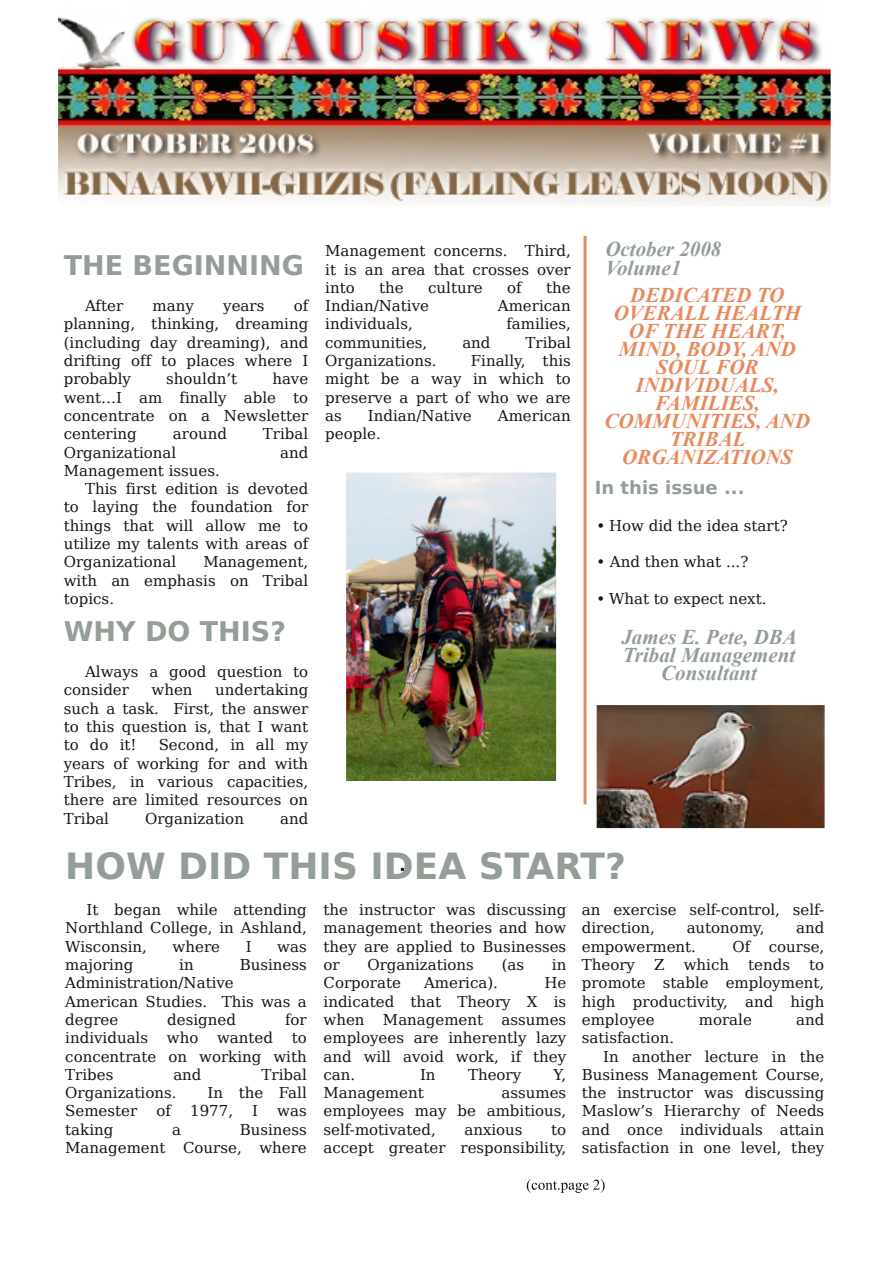
<style>
.page{position:relative;width:893px;height:1263px;background:#fff}
.page>*{position:absolute;margin:0;border:0;box-sizing:border-box;transform-origin:0 0}
.t1{font:700 36px "Bitstream Vera Sans";color:#939e97}
.t2{font:700 27px "Bitstream Vera Sans";color:#939e97}
.t3{font:italic 700 21px/18px "Times New Roman";color:#e68b5e;text-align:center}
.t4{font:italic 700 21px/18px "Times New Roman";color:#939e97;text-align:center}
.t5{font:700 18px "Bitstream Vera Sans";color:#939e97}
.t6{font:15px/18.3px "Bitstream Vera Serif";color:#161413;text-align:justify}
</style>
<div class="page">
<hr style="left:584px;top:236px;width:3px;height:568px;background:#e68b5e">
<svg style="left:527px;top:1179px;width:78px;height:14px"></svg>
<img style="left:58px;top:16px;width:773px;height:190px">
<img style="left:346px;top:472px;width:210px;height:309px">
<img style="left:597px;top:705px;width:228px;height:123px">
<h3 class="t4" style="left:605px;top:240px;width:118px">October 2008</h3>
<p class="t6" style="left:325px;top:242px;width:247px">Management concerns. Third, it is an area that crosses over into</p>
<h2 class="t2" style="left:64px;top:249px;width:242px">THE BEGINNING</h2>
<h3 class="t4" style="left:605px;top:258px;width:77px">Volume1</h3>
<p class="t6" style="left:85px;top:297px;width:40px">After</p>
<p class="t6" style="left:153px;top:297px;width:43px">many</p>
<p class="t6" style="left:223px;top:297px;width:43px">years</p>
<p class="t6" style="left:379px;top:278px;width:26px">the</p>
<p class="t6" style="left:428px;top:278px;width:56px">culture</p>
<p class="t6" style="left:507px;top:278px;width:16px">of</p>
<p class="t6" style="left:546px;top:278px;width:26px">the</p>
<p class="t6" style="left:325px;top:297px;width:105px">Indian/Native</p>
<p class="t6" style="left:498px;top:297px;width:74px">American</p>
<p class="t6" style="left:325px;top:315px;width:89px">individuals,</p>
<p class="t6" style="left:506px;top:315px;width:66px">families,</p>
<p class="t6" style="left:325px;top:333px;width:104px">communities,</p>
<p class="t6" style="left:462px;top:333px;width:30px">and</p>
<p class="t6" style="left:525px;top:333px;width:47px">Tribal</p>
<p class="t6" style="left:325px;top:352px;width:113px">Organizations.</p>
<h3 class="t3" style="left:604px;top:286px;width:207px">DEDICATED TO<br>OVERALL HEALTH<br>OF THE HEART,<br>MIND, BODY, AND<br>SOUL FOR<br>INDIVIDUALS,<br>FAMILIES,<br>COMMUNITIES, AND<br>TRIBAL<br>ORGANIZATIONS</h3>
<p class="t6" style="left:64px;top:297px;width:246px;text-indent:230px">of planning, thinking, dreaming (including day dreaming), and drifting off to places where I probably</p>
<p class="t6" style="left:325px;top:352px;width:247px;text-indent:146px">Finally, this might be a way in which to preserve a part of who we are as</p>
<p class="t6" style="left:64px;top:370px;width:246px;text-indent:209px">have went…I am finally able to concentrate on a Newsletter centering</p>
<p class="t6" style="left:166px;top:370px;width:72px">shouldn’t</p>
<p class="t6" style="left:368px;top:407px;width:105px">Indian/Native</p>
<p class="t6" style="left:498px;top:407px;width:74px">American</p>
<p class="t6" style="left:325px;top:425px;width:57px">people.</p>
<p class="t6" style="left:173px;top:425px;width:56px">around</p>
<p class="t6" style="left:263px;top:425px;width:47px">Tribal</p>
<p class="t6" style="left:64px;top:443px;width:114px">Organizational</p>
<p class="t6" style="left:280px;top:443px;width:30px">and</p>
<p class="t6" style="left:64px;top:461px;width:158px">Management issues.</p>
<p class="t6" style="left:85px;top:480px;width:225px">This first edition is devoted</p>
<p class="t6" style="left:64px;top:498px;width:246px">to laying the foundation for</p>
<p class="t6" style="left:64px;top:516px;width:246px">things that will allow me to</p>
<p class="t6" style="left:64px;top:535px;width:246px">utilize my talents with areas of</p>
<p class="t6" style="left:64px;top:553px;width:114px">Organizational</p>
<p class="t5" style="left:595px;top:477px;width:151px">In this issue ...</p>
<p class="t6" style="left:596px;top:516px;width:193px">• How did the idea start?</p>
<p class="t6" style="left:596px;top:553px;width:154px">• And then what ...?</p>
<p class="t6" style="left:596px;top:590px;width:172px">• What to expect next.</p>
<h3 class="t4" style="left:621px;top:628px;width:177px">James E. Pete, DBA<br>Tribal Management<br>Consultant</h3>
<p class="t6" style="left:64px;top:553px;width:246px;text-indent:140px">Management, with an emphasis on Tribal topics.</p>
<h2 class="t2" style="left:64px;top:615px;width:224px">WHY DO THIS?</h2>
<p class="t6" style="left:64px;top:663px;width:246px;text-indent:21px">Always a good question to consider</p>
<p class="t6" style="left:64px;top:681px;width:246px;text-indent:151px">undertaking such a task. First, the answer to this question is, that I want to do it!</p>
<p class="t6" style="left:152px;top:681px;width:43px">when</p>
<p class="t6" style="left:64px;top:736px;width:246px;text-indent:95px">Second, in all my years of working for and with Tribes, in various capacities, there are limited resources on Tribal</p>
<p class="t6" style="left:145px;top:809px;width:100px">Organization</p>
<p class="t6" style="left:280px;top:809px;width:30px">and</p>
<h1 class="t1" style="left:65px;top:845px;width:562px">HOW DID THIS IDEA START?</h1>
<p class="t6" style="left:65px;top:901px;width:243px;text-indent:21px">It began while attending Northland College, in Ashland, Wisconsin,</p>
<p class="t6" style="left:173px;top:937px;width:49px">where</p>
<p class="t6" style="left:246px;top:937px;width:7px">I</p>
<p class="t6" style="left:277px;top:937px;width:31px">was</p>
<p class="t6" style="left:65px;top:956px;width:70px">majoring</p>
<p class="t6" style="left:179px;top:956px;width:16px">in</p>
<p class="t6" style="left:240px;top:956px;width:69px">Business</p>
<p class="t6" style="left:65px;top:974px;width:243px;text-align:left">Administration/Native<br>American Studies. This was a degree</p>
<p class="t6" style="left:65px;top:1010px;width:243px;text-indent:220px">for individuals who wanted to concentrate on working with Tribes</p>
<p class="t6" style="left:167px;top:1010px;width:70px">designed</p>
<p class="t6" style="left:173px;top:1065px;width:30px">and</p>
<p class="t6" style="left:261px;top:1065px;width:47px">Tribal</p>
<p class="t6" style="left:65px;top:1084px;width:113px">Organizations.</p>
<p class="t6" style="left:208px;top:1084px;width:101px">In the Fall</p>
<p class="t6" style="left:65px;top:1102px;width:74px">Semester</p>
<p class="t6" style="left:156px;top:1102px;width:16px">of</p>
<p class="t6" style="left:190px;top:1102px;width:44px">1977,</p>
<p class="t6" style="left:252px;top:1102px;width:7px">I</p>
<p class="t6" style="left:277px;top:1102px;width:31px">was</p>
<p class="t6" style="left:65px;top:1120px;width:50px">taking</p>
<p class="t6" style="left:172px;top:1120px;width:10px">a</p>
<p class="t6" style="left:65px;top:1120px;width:243px;text-align:right">Business<br>Management Course, where</p>
<p class="t6" style="left:324px;top:901px;width:244px">the instructor was discussing management theories and how they are applied to Businesses or</p>
<p class="t6" style="left:367px;top:956px;width:108px">Organizations</p>
<p class="t6" style="left:502px;top:956px;width:24px">(as</p>
<p class="t6" style="left:552px;top:956px;width:16px">in</p>
<p class="t6" style="left:324px;top:974px;width:79px">Corporate</p>
<p class="t6" style="left:424px;top:974px;width:75px">America).</p>
<p class="t6" style="left:324px;top:974px;width:244px;text-indent:221px">He indicated that Theory X is when Management assumes employees are inherently lazy and will avoid work, if they can.</p>
<p class="t6" style="left:420px;top:1065px;width:17px">In</p>
<p class="t6" style="left:468px;top:1065px;width:55px">Theory</p>
<p class="t6" style="left:554px;top:1065px;width:14px">Y,</p>
<p class="t6" style="left:324px;top:1084px;width:102px">Management</p>
<p class="t6" style="left:324px;top:1084px;width:244px;text-indent:178px">assumes employees may be ambitious, self-motivated,</p>
<p class="t6" style="left:464px;top:1120px;width:60px">anxious</p>
<p class="t6" style="left:324px;top:1120px;width:244px;text-align:right">to<br>accept greater responsibility,</p>
<p class="t6" style="left:582px;top:901px;width:244px">an exercise self-control, self&shy;direction,</p>
<p class="t6" style="left:687px;top:919px;width:79px">autonomy,</p>
<p class="t6" style="left:796px;top:919px;width:30px">and</p>
<p class="t6" style="left:582px;top:937px;width:116px">empowerment.</p>
<p class="t6" style="left:733px;top:937px;width:93px">Of course,</p>
<p class="t6" style="left:582px;top:956px;width:55px">Theory</p>
<p class="t6" style="left:654px;top:956px;width:12px">Z</p>
<p class="t6" style="left:684px;top:956px;width:47px">which</p>
<p class="t6" style="left:748px;top:956px;width:43px">tends</p>
<p class="t6" style="left:582px;top:956px;width:244px;text-indent:227px">to promote stable employment, high productivity, and high employee</p>
<p class="t6" style="left:699px;top:1010px;width:55px">morale</p>
<p class="t6" style="left:796px;top:1010px;width:30px">and</p>
<p class="t6" style="left:582px;top:1029px;width:94px">satisfaction.</p>
<p class="t6" style="left:603px;top:1047px;width:223px">In another lecture in the</p>
<p class="t6" style="left:582px;top:1065px;width:244px">Business Management Course,</p>
<p class="t6" style="left:582px;top:1084px;width:244px">the instructor was discussing</p>
<p class="t6" style="left:582px;top:1102px;width:244px">Maslow’s Hierarchy of Needs</p>
<p class="t6" style="left:582px;top:1120px;width:244px">and once individuals attain</p>
<p class="t6" style="left:582px;top:1139px;width:244px">satisfaction in one level, they</p>
</div>
